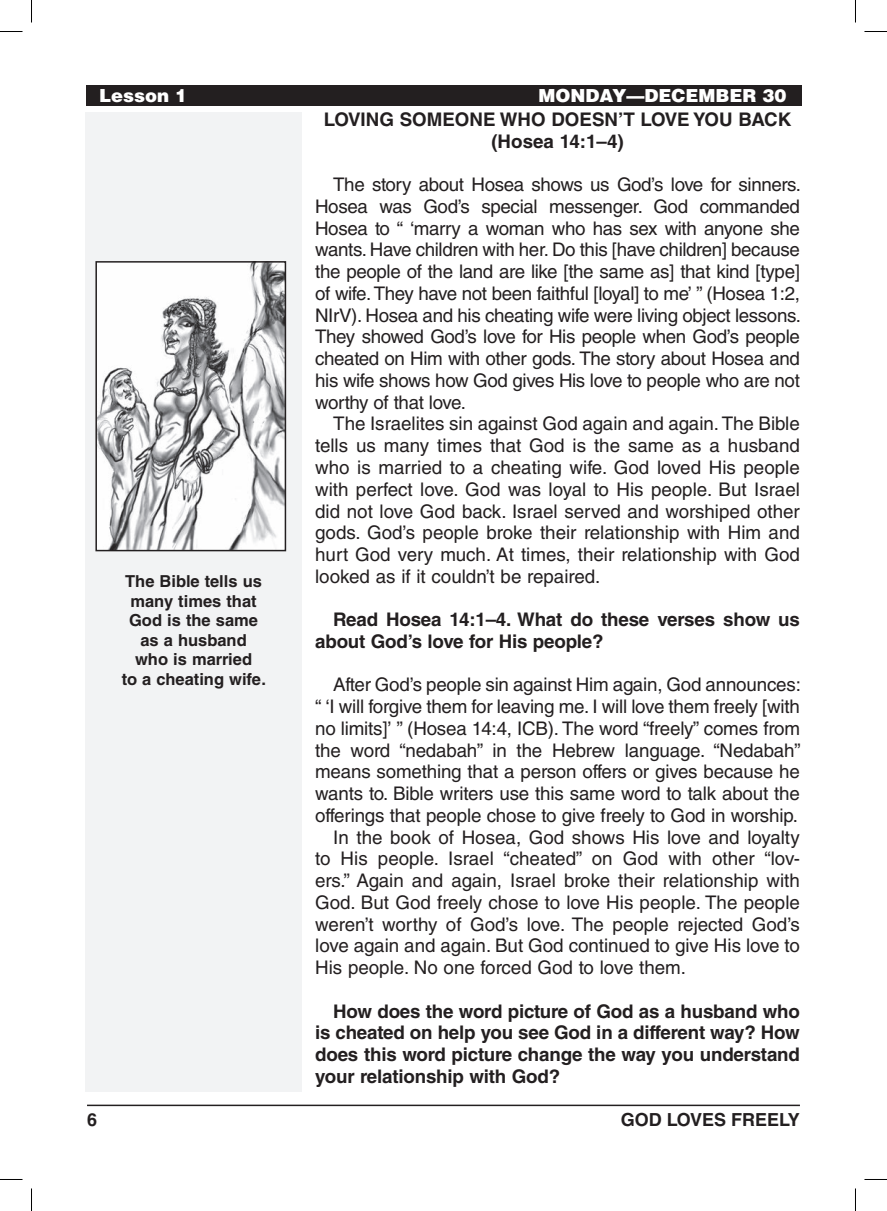
<style>
.page{position:relative;width:887px;height:1211px;background:#fff}
.page>*{position:absolute;margin:0;border:0;box-sizing:border-box;transform-origin:0 0}
.Body_Text_SpaceBefor{font:18.75px/21.8px "Helvetica LT Std";letter-spacing:-.02em;color:#231f20;text-align:justify}
.Body_Text{font:18.75px/21.8px "Helvetica LT Std";color:#231f20;text-align:justify}
.Body_Text_Bold_Space{font:700 18.75px/21.8px "Helvetica LT Std";letter-spacing:-.01em;color:#231f20}
.Subheadings{font:700 18.75px/21.8px "Helvetica LT Std";color:#231f20;text-align:center}
.Running_Head_-_Right{font:900 18px "Helvetica LT Std";color:#fff}
.t1{font:700 18px "Helvetica LT Std";color:#231f20}
.Image_Captions{font:700 16.5px "Helvetica LT Std";color:#231f20}
</style>
<div class="page">
<hr style="left:87px;top:1104px;width:713px;height:2px;background:#231f20">
<div style="left:86px;top:112px;width:216px;height:979px;background:#f2f3f4"></div>
<div style="left:86px;top:86px;width:715px;height:20px;background:#231f20"></div>
<img style="left:98px;top:264px;width:185px;height:284px">
<div style="left:95px;top:261px;width:191px;height:290px;border:2px solid #231f20"></div>
<svg style="left:0;top:31px;width:22px;height:1px"></svg>
<svg style="left:864px;top:31px;width:22px;height:1px"></svg>
<svg style="left:0;top:1179px;width:22px;height:1px"></svg>
<svg style="left:864px;top:1179px;width:22px;height:1px"></svg>
<svg style="left:31px;top:0;width:1px;height:22px"></svg>
<svg style="left:31px;top:1188px;width:1px;height:22px"></svg>
<svg style="left:855px;top:0;width:1px;height:22px"></svg>
<svg style="left:855px;top:1188px;width:1px;height:22px"></svg>
<p class="Running_Head_-_Right" style="left:99px;top:84px;width:90px">Lesson 1</p>
<p class="Running_Head_-_Right" style="left:538px;top:84px;width:249px">MONDAY—DECEMBER 30</p>
<p class="Subheadings" style="left:324px;top:108px;width:469px">LOVING SOMEONE WHO DOESN’T LOVE YOU BACK (Hosea 14:1–4)</p>
<p class="Body_Text_SpaceBefor" style="left:315px;top:174px;width:487px;text-indent:18px">The story about Hosea shows us God’s love for sinners.<br>Hosea was God’s special messenger. God commanded Hosea to “ ‘marry a woman who has sex with anyone she wants. Have children with her. Do this [have children] because the people of the land are like [the same as] that kind [type] of wife. They have not been faithful [loyal] to me’ ” (Hosea 1:2, NIrV). Hosea and his cheating wife were living object lessons.<br>They showed God’s love for His people when God’s people cheated on Him with other gods. The story about Hosea and his wife shows how God gives His love to people who are not worthy of that love.</p>
<p class="Body_Text" style="left:315px;top:413px;width:486px;text-indent:18px">The Israelites sin against God again and again. The Bible tells us many times that God is the same as a husband who is married to a cheating wife. God loved His people with perfect love. God was loyal to His people. But Israel did not love God back. Israel served and worshiped other gods. God’s people broke their relationship with Him and hurt God very much. At times, their relationship with God looked as if it couldn’t be repaired.</p>
<p class="Body_Text_Bold_Space" style="left:315px;top:608px;width:486px;text-indent:18px">Read Hosea 14:1–4. What do these verses show us about God’s love for His people?</p>
<p class="Body_Text_SpaceBefor" style="left:315px;top:674px;width:487px;text-indent:18px">After God’s people sin against Him again, God announces: “ ‘I will forgive them for leaving me. I will love them freely [with no limits]’ ” (Hosea 14:4, ICB). The word “freely” comes from the word “nedabah” in the Hebrew language. “Nedabah” means something that a person offers or gives because he wants to. Bible writers use this same word to talk about the offerings that people chose to give freely to God in worship.</p>
<p class="Body_Text" style="left:315px;top:826px;width:486px;text-indent:18px">In the book of Hosea, God shows His love and loyalty to His people. Israel “cheated” on God with other “lov&shy;ers.” Again and again, Israel broke their relationship with God. But God freely chose to love His people. The people weren’t worthy of God’s love. The people rejected God’s love again and again. But God continued to give His love to His people. No one forced God to love them.</p>
<p class="Body_Text_Bold_Space" style="left:315px;top:999px;width:486px;text-align:justify;text-indent:18px">How does the word picture of God as a husband who is cheated on help you see God in a different way? How does this word picture change the way you understand your relationship with God?</p>
<p class="Image_Captions" style="left:125px;top:571px;width:138px">The Bible tells us</p>
<p class="Image_Captions" style="left:130px;top:591px;width:128px">many times that</p>
<p class="Image_Captions" style="left:129px;top:610px;width:130px">God is the same</p>
<p class="Image_Captions" style="left:140px;top:630px;width:108px">as a husband</p>
<p class="Image_Captions" style="left:135px;top:649px;width:118px">who is married</p>
<p class="Image_Captions" style="left:122px;top:669px;width:146px">to a cheating wife.</p>
<p class="t1" style="left:87px;top:1109px;width:12px">6</p>
<p class="t1" style="left:620px;top:1109px;width:181px">GOD LOVES FREELY</p>
</div>
